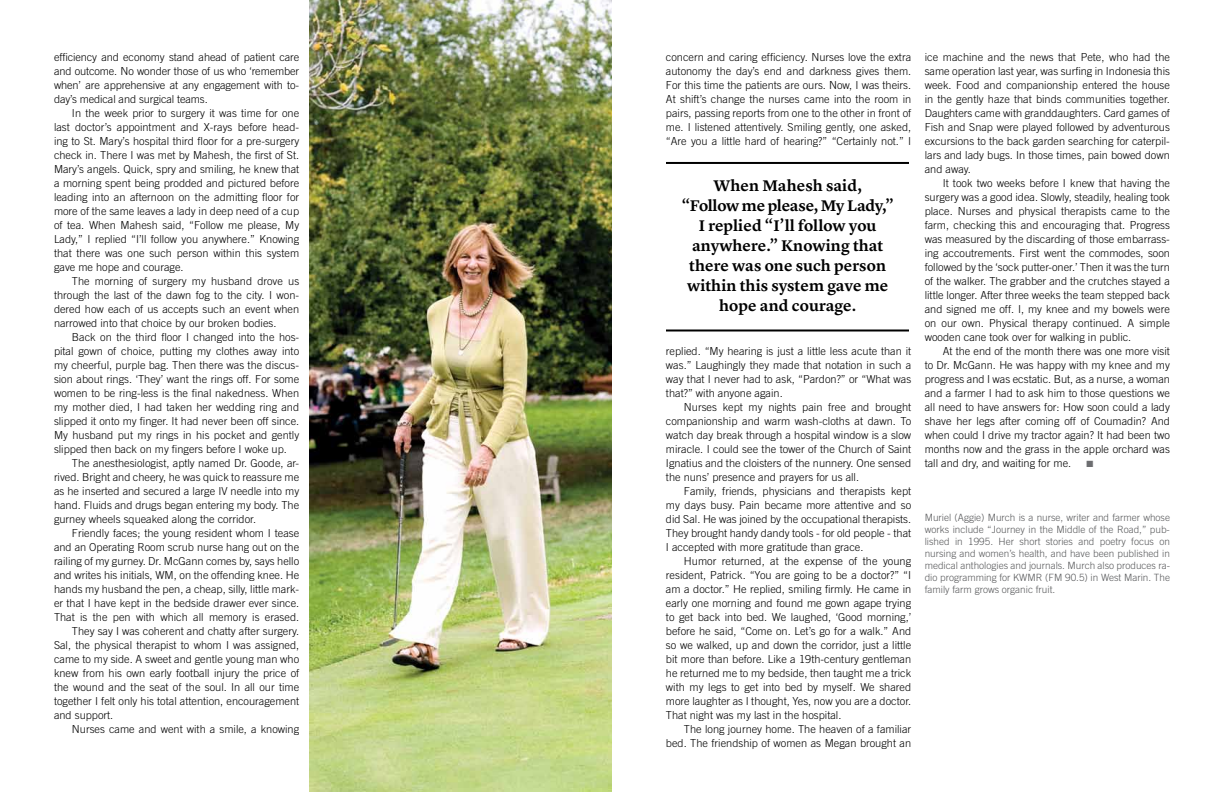
<style>
.page{position:relative;width:1224px;height:792px;background:#fff}
.page>*{position:absolute;margin:0;border:0;box-sizing:border-box;transform-origin:0 0}
.t1{font:600 16px/20px "Lyon Text";letter-spacing:.005em;color:#000;text-align:center}
.t2{font:300 11px/14px "Trade Gothic";color:#000;text-align:justify}
.t3{font:300 10px/12px "Trade Gothic";color:#58595b;text-align:justify}
.t4{font:9px "Zapf Dingbats ITC";color:#6d6e71}
</style>
<div class="page">
<img style="left:310px;top:0;width:302px;height:792px">
<hr style="left:666px;top:162px;width:243px;height:2px;background:#000">
<hr style="left:666px;top:330px;width:243px;height:2px;background:#000">
<p class="t2" style="left:54px;top:49px;width:247px">efficiency and economy stand ahead of patient care and outcome. No wonder those of us who ‘remember when’ are apprehensive at any engagement with to&shy;day’s medical and surgical teams.</p>
<p class="t2" style="left:54px;top:105px;width:247px;text-indent:18px">In the week prior to surgery it was time for one last doctor’s appointment and X-rays before head&shy;ing to St. Mary’s hospital third floor for a pre-surgery check in. There I was met by Mahesh, the first of St.<br>Mary’s angels. Quick, spry and smiling, he knew that a morning spent being prodded and pictured before leading into an afternoon on the admitting floor for more of the same leaves a lady in deep need of a cup of tea. When Mahesh said, “Follow me please, My Lady,” I replied “I’ll follow you anywhere.” Knowing that there was one such person within this system gave me hope and courage.</p>
<p class="t2" style="left:54px;top:274px;width:247px;text-indent:18px">The morning of surgery my husband drove us through the last of the dawn fog to the city. I won&shy;dered how each of us accepts such an event when narrowed into that choice by our broken bodies.</p>
<p class="t2" style="left:54px;top:330px;width:247px;text-indent:18px">Back on the third floor I changed into the hos&shy;pital gown of choice, putting my clothes away into my cheerful, purple bag. Then there was the discus&shy;sion about rings. ‘They’ want the rings off. For some women to be ring-less is the final nakedness. When my mother died, I had taken her wedding ring and slipped it onto my finger. It had never been off since.<br>My husband put my rings in his pocket and gently slipped then back on my fingers before I woke up.</p>
<p class="t2" style="left:54px;top:456px;width:247px;text-indent:18px">The anesthesiologist, aptly named Dr. Goode, ar&shy;rived. Bright and cheery, he was quick to reassure me as he inserted and secured a large IV needle into my hand. Fluids and drugs began entering my body. The gurney wheels squeaked along the corridor.</p>
<p class="t2" style="left:72px;top:526px;width:229px">Friendly faces; the young resident whom I tease</p>
<p class="t2" style="left:54px;top:540px;width:247px">and an Operating Room scrub nurse hang out on the</p>
<p class="t2" style="left:54px;top:554px;width:247px">railing of my gurney. Dr. McGann comes by, says hello</p>
<p class="t2" style="left:54px;top:568px;width:247px">and writes his initials, WM, on the offending knee. He</p>
<p class="t2" style="left:54px;top:582px;width:247px">hands my husband the pen, a cheap, silly, little mark-</p>
<p class="t2" style="left:54px;top:596px;width:247px">er that I have kept in the bedside drawer ever since.</p>
<p class="t2" style="left:54px;top:610px;width:247px">That is the pen with which all memory is erased.</p>
<p class="t2" style="left:72px;top:624px;width:229px">They say I was coherent and chatty after surgery.</p>
<p class="t2" style="left:54px;top:638px;width:247px">Sal, the physical therapist to whom I was assigned,</p>
<p class="t2" style="left:54px;top:652px;width:247px">came to my side. A sweet and gentle young man who</p>
<p class="t2" style="left:54px;top:666px;width:247px">knew from his own early football injury the price of</p>
<p class="t2" style="left:54px;top:680px;width:247px">the wound and the seat of the soul. In all our time</p>
<p class="t2" style="left:54px;top:694px;width:247px">together I felt only his total attention, encouragement</p>
<p class="t2" style="left:54px;top:708px;width:61px">and support.</p>
<p class="t2" style="left:72px;top:722px;width:229px">Nurses came and went with a smile, a knowing</p>
<p class="t2" style="left:666px;top:50px;width:247px">concern and caring efficiency. Nurses love the extra autonomy the day’s end and darkness gives them.<br>For this time the patients are ours. Now, I was theirs.<br>At shift’s change the nurses came into the room in pairs, passing reports from one to the other in front of me. I listened attentively. Smiling gently, one asked, “Are you a little hard of hearing?” “Certainly not.” I</p>
<h1 class="t1" style="left:682px;top:174px;width:213px">When Mahesh said,<br>“Follow me please, My Lady,”<br>I replied “I’ll follow you anywhere.” Knowing that there was one such person within this system gave me hope and courage.</h1>
<p class="t2" style="left:666px;top:344px;width:247px">replied. “My hearing is just a little less acute than it was.” Laughingly they made that notation in such a way that I never had to ask, “Pardon?” or “What was that?” with anyone again.</p>
<p class="t2" style="left:666px;top:400px;width:247px;text-indent:18px">Nurses kept my nights pain free and brought companionship and warm wash-cloths at dawn. To watch day break through a hospital window is a slow miracle. I could see the tower of the Church of Saint Ignatius and the cloisters of the nunnery. One sensed the nuns’ presence and prayers for us all.</p>
<p class="t2" style="left:666px;top:484px;width:247px;text-indent:18px">Family, friends, physicians and therapists kept my days busy. Pain became more attentive and so did Sal. He was joined by the occupational therapists.<br>They brought handy dandy tools - for old people - that I accepted with more gratitude than grace.</p>
<p class="t2" style="left:666px;top:554px;width:247px;text-indent:18px">Humor returned, at the expense of the young resident, Patrick. “You are going to be a doctor?” “I am a doctor.” He replied, smiling firmly. He came in early one morning and found me gown agape trying to get back into bed. We laughed, ‘Good morning,’ before he said, “Come on. Let’s go for a walk.” And so we walked, up and down the corridor, just a little bit more than before. Like a 19th-century gentleman he returned me to my bedside, then taught me a trick with my legs to get into bed by myself. We shared more laughter as I thought, Yes, now you are a doctor.<br>That night was my last in the hospital.</p>
<p class="t2" style="left:666px;top:722px;width:247px;text-align:right">The long journey home. The heaven of a familiar bed. The friendship of women as Megan brought an</p>
<p class="t2" style="left:925px;top:50px;width:247px">ice machine and the news that Pete, who had the same operation last year, was surfing in Indonesia this week. Food and companionship entered the house in the gently haze that binds communities together.<br>Daughters came with granddaughters. Card games of Fish and Snap were played followed by adventurous excursions to the back garden searching for caterpil&shy;lars and lady bugs. In those times, pain bowed down and away.</p>
<p class="t2" style="left:925px;top:176px;width:247px;text-indent:18px">It took two weeks before I knew that having the surgery was a good idea. Slowly, steadily, healing took place. Nurses and physical therapists came to the farm, checking this and encouraging that. Progress was measured by the discarding of those embarrass&shy;ing accoutrements. First went the commodes, soon followed by the ‘sock putter-oner.’ Then it was the turn of the walker. The grabber and the crutches stayed a little longer. After three weeks the team stepped back and signed me off. I, my knee and my bowels were on our own. Physical therapy continued. A simple wooden cane took over for walking in public.</p>
<p class="t2" style="left:925px;top:344px;width:247px;text-indent:18px">At the end of the month there was one more visit to Dr. McGann. He was happy with my knee and my progress and I was ecstatic. But, as a nurse, a woman and a farmer I had to ask him to those questions we all need to have answers for: How soon could a lady shave her legs after coming off of Coumadin? And when could I drive my tractor again? It had been two months now and the grass in the apple orchard was tall and dry, and waiting for me.</p>
<p class="t4" style="left:1087px;top:459px;width:8px">■</p>
<p class="t3" style="left:925px;top:511px;width:247px">Muriel (Aggie) Murch is a nurse, writer and farmer whose works include “Journey in the Middle of the Road,” pub&shy;lished in 1995. Her short stories and poetry focus on nursing and women’s health, and have been published in medical anthologies and journals. Murch also produces ra&shy;dio programming for KWMR (FM 90.5) in West Marin. The family farm grows organic fruit.</p>
</div>
